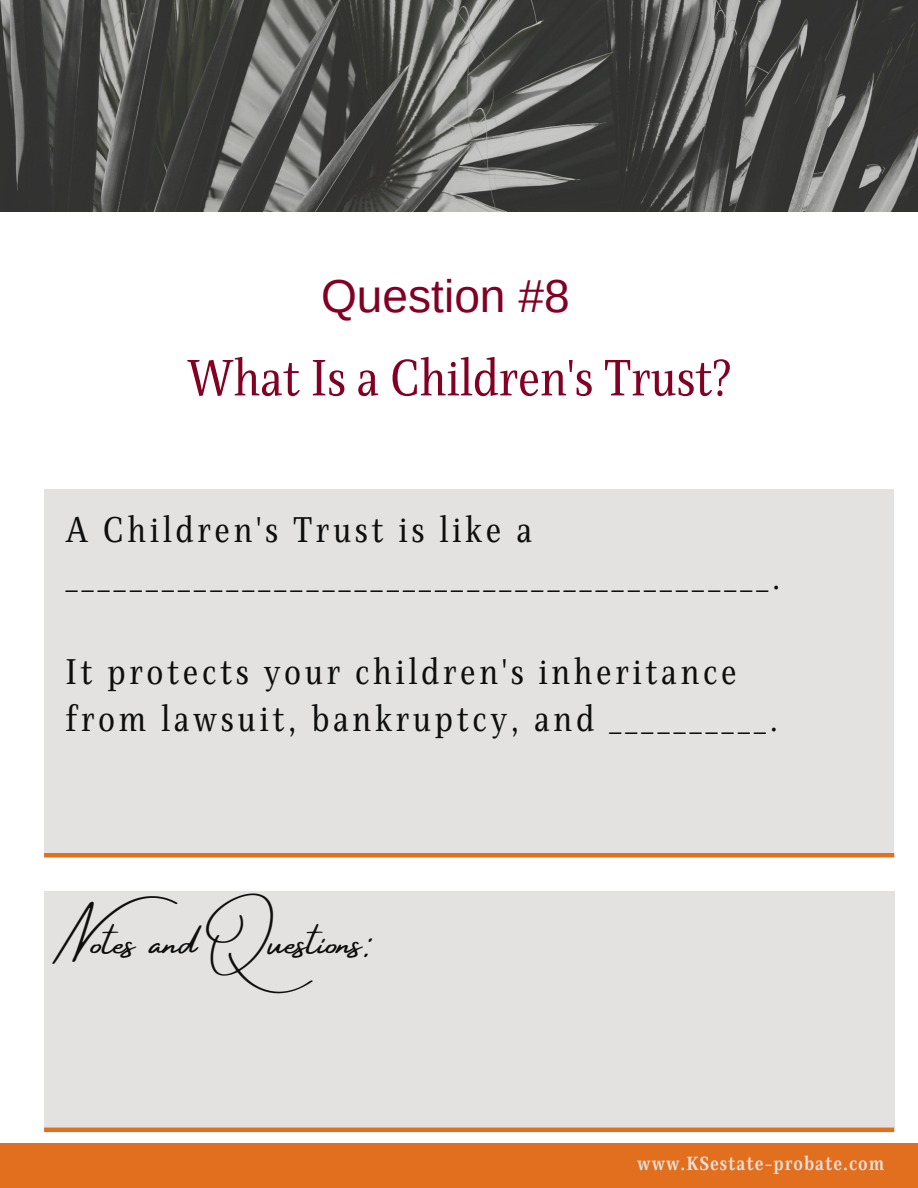
<style>
.page{position:relative;width:918px;height:1188px;background:#fff}
.page>*{position:absolute;margin:0;border:0;box-sizing:border-box;transform-origin:0 0}
.t1{font:52.05px "Singel";color:#820024}
.t2{font:46.05px "Arimo";color:#820024}
.t3{font:42.3px "Amsterdam Four";color:#0e0e0e}
.t4{font:36.45px/47.2px "Singel";letter-spacing:.1em;color:#0e0e0e}
.t5{font:700 19.5px "Singel";letter-spacing:.05em;color:#e4e2e0}
</style>
<div class="page">
<img style="left:0;top:0;width:918px;height:212px">
<div style="left:0;top:1143px;width:918px;height:45px;background:#e26f1e"></div>
<div style="left:44px;top:489px;width:850px;height:366px;background:#e4e2e0"></div>
<div style="left:44px;top:891px;width:850px;height:237px;background:#e4e2e0"></div>
<hr style="left:44px;top:1128px;width:850px;height:4px;background:#e26f1e">
<div style="left:44px;top:853px;width:850px;height:5px;background:#e26f1e"></div>
<h2 class="t2" style="left:321px;top:270px;width:250px">Question #8</h2>
<p class="t1" style="left:187px;top:347px;width:546px">What Is a Children's Trust?</p>
<h2 class="t4" style="left:65px;top:507px;width:717px">A Children's Trust is like a ____________________________________________.</h2>
<h1 class="t4" style="left:65px;top:649px;width:714px">It protects your children's inheritance from lawsuit, bankruptcy, and __________.</h1>
<h3 class="t3" style="left:62px;top:919px;width:310px">Notes and Questions:</h3>
<h3 class="t5" style="left:637px;top:1152px;width:249px">www.KSestate-probate.com</h3>
</div>
